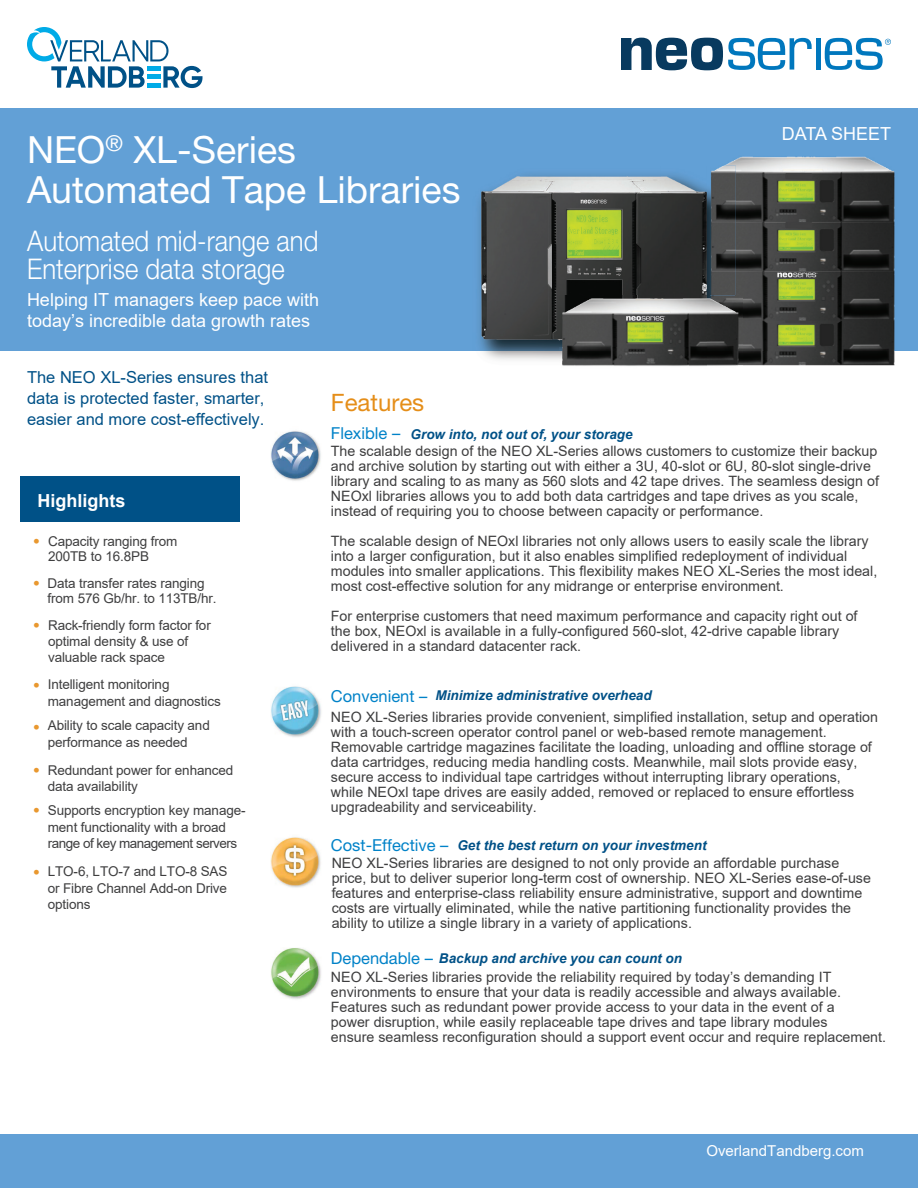
<style>
.page{position:relative;width:918px;height:1188px;background:#fff}
.page>*{position:absolute;margin:0;border:0;box-sizing:border-box;transform-origin:0 0}
.t1{font:37.5px/40.5px "Helvetica Neue LT Std";color:#fff}
.t2{font:300 28.5px/28.5px "Helvetica Neue LT Std";color:#fff;scale:.9 1}
.t3{font:24px "Helvetica Neue LT Std";color:#e58e19}
.t4{font:18px/21px "Arial";color:#fff}
.t5{font:700 18px "Arial";color:#fff}
.t6{font:16.5px/21px "Arial";color:#005187}
.t7{font:15px "Arial";color:#fff}
.t8{font:14.25px/15px "Arial";color:#3e3e3f}
.t9{font:100 14.25px "Helvetica Neue LT Std";color:#3e3e3f}
.t10{font:13.5px/16.2px "Arial";letter-spacing:-.01em;color:#3e3e3f}
.t11{font:italic 700 13.5px "Arial";color:#005187}
.t12{font:100 13.5px "Helvetica Neue LT Std";color:#e9982f}
.s1{font-family:"Helvetica Neue LT Std";font-weight:100;color:#e9982f}
.s2{font-family:"Helvetica Neue LT Std";font-weight:400;font-style:normal;font-size:16.5px;color:#0082c8}
</style>
<div class="page">
<div style="left:0;top:108px;width:918px;height:243px;background:#62a0d6"></div>
<svg style="left:27px;top:27px;width:175px;height:61px"></svg>
<div style="left:0;top:1134px;width:918px;height:54px;background:#62a0d6"></div>
<div style="left:816px;top:38px;width:5px;height:32px;background:#0077bd"></div>
<svg style="left:621px;top:38px;width:191px;height:32px"></svg>
<svg style="left:825px;top:38px;width:66px;height:32px"></svg>
<img style="left:483px;top:351px;width:224px;height:15px">
<img style="left:480px;top:171px;width:227px;height:85px">
<img style="left:480px;top:256px;width:91px;height:45px">
<img style="left:571px;top:256px;width:136px;height:39px">
<img style="left:480px;top:301px;width:79px;height:45px">
<img style="left:271px;top:431px;width:50px;height:50px">
<img style="left:271px;top:686px;width:50px;height:51px">
<img style="left:271px;top:837px;width:50px;height:51px">
<img style="left:271px;top:948px;width:50px;height:51px">
<div style="left:21px;top:476px;width:219px;height:46px;background:#005187"></div>
<img style="left:707px;top:156px;width:188px;height:210px">
<img style="left:710px;top:166px;width:26px;height:129px">
<img style="left:707px;top:166px;width:3px;height:129px">
<img style="left:559px;top:346px;width:148px;height:5px">
<img style="left:559px;top:295px;width:148px;height:51px">
<img style="left:707px;top:295px;width:36px;height:56px">
<h1 class="t1" style="left:27px;top:129px;width:435px">NEO<sup>®</sup> XL-Series<br>Automated Tape Libraries</h1>
<h2 class="t2" style="left:27px;top:226px;width:325px">Automated mid-range and<br>Enterprise data storage</h2>
<p class="t4" style="left:27px;top:289px;width:294px">Helping IT managers keep pace with today’s incredible data growth rates</p>
<p class="t4" style="left:782px;top:124px;width:111px">DATA SHEET</p>
<p class="t6" style="left:27px;top:366px;width:243px">The NEO XL-Series ensures that data is protected faster, smarter, easier and more cost-effectively.</p>
<p class="t5" style="left:37px;top:488px;width:90px">Highlights</p>
<p class="t10" style="left:48px;top:533px;width:131px;line-height:15.5px;text-indent:-15px"><span class="s1">•</span> Capacity ranging from<br>200TB to 16.8PB</p>
<p class="t10" style="left:48px;top:575px;width:170px;line-height:15.5px;text-indent:-15px"><span class="s1">•</span> Data transfer rates ranging from 576 Gb/hr. to 113TB/hr.</p>
<p class="t10" style="left:48px;top:617px;width:164px;text-indent:-15px"><span class="s1">•</span> Rack-friendly form factor for optimal density &amp; use of valuable rack space</p>
<p class="t12" style="left:33px;top:677px;width:8px">•</p>
<p class="t12" style="left:33px;top:719px;width:8px">•</p>
<p class="t10" style="left:48px;top:676px;width:174px">Intelligent monitoring management and diagnostics</p>
<p class="t10" style="left:48px;top:717px;width:164px">Ability to scale capacity and performance as needed</p>
<p class="t10" style="left:48px;top:762px;width:187px;text-indent:-15px"><span class="s1">•</span> Redundant power for enhanced data availability</p>
<p class="t10" style="left:33px;top:802px;width:214px;text-align:center"><span class="s1">•</span> Supports encryption key manage&shy;ment functionality with a broad range of key management servers</p>
<p class="t10" style="left:48px;top:863px;width:181px;text-align:justify">LTO-6, LTO-7 and LTO-8 SAS or Fibre Channel Add-on Drive options</p>
<p class="t12" style="left:33px;top:865px;width:8px">•</p>
<h3 class="t3" style="left:331px;top:388px;width:95px">Features</h3>
<p class="t11" style="left:331px;top:425px;width:303px"><span class="s2">Flexible –</span> Grow into, not out of, your storage</p>
<p class="t8" style="left:331px;top:443px;width:550px">The scalable design of the NEO XL-Series allows customers to customize their backup and archive solution by starting out with either a 3U, 40-slot or 6U, 80-slot single-drive library and scaling to as many as 560 slots and 42 tape drives. The seamless design of NEOxl libraries allows you to add both data cartridges and tape drives as you scale, instead of requiring you to choose between capacity or performance.</p>
<p class="t8" style="left:331px;top:533px;width:548px">The scalable design of NEOxl libraries not only allows users to easily scale the library into a larger configuration, but it also enables simplified redeployment of individual modules into smaller applications. This flexibility makes NEO XL-Series the most ideal, most cost-effective solution for any midrange or enterprise environment.</p>
<p class="t8" style="left:331px;top:608px;width:528px">For enterprise customers that need maximum performance and capacity right out of the box, NEOxl is available in a fully-configured 560-slot, 42-drive capable library delivered in a standard datacenter rack.</p>
<p class="t11" style="left:331px;top:687px;width:322px"><span class="s2">Convenient –</span> Minimize administrative overhead</p>
<p class="t8" style="left:331px;top:710px;width:549px">NEO XL-Series libraries provide convenient, simplified installation, setup and operation with a touch-screen operator control panel or web-based remote management.<br>Removable cartridge magazines facilitate the loading, unloading and offline storage of data cartridges, reducing media handling costs. Meanwhile, mail slots provide easy, secure access to individual tape cartridges without interrupting library operations,<br>while NEOxl tape drives are easily added, removed or replaced to ensure effortless upgradeability and serviceability.</p>
<p class="t9" style="left:829px;top:747px;width:5px">,</p>
<p class="t11" style="left:331px;top:836px;width:377px"><span class="s2">Cost-Effective –</span> Get the best return on your investment</p>
<p class="t8" style="left:332px;top:855px;width:541px">NEO XL-Series libraries are designed to not only provide an affordable purchase price, but to deliver superior long-term cost of ownership. NEO XL-Series ease-of-use features and enterprise-class reliability ensure administrative, support and downtime costs are virtually eliminated, while the native partitioning functionality provides the ability to utilize a single library in a variety of applications.</p>
<p class="t11" style="left:331px;top:949px;width:353px"><span class="s2">Dependable –</span> Backup and archive you can count on</p>
<p class="t8" style="left:331px;top:970px;width:557px">NEO XL-Series libraries provide the reliability required by today’s demanding IT environments to ensure that your data is readily accessible and always available.<br>Features such as redundant power provide access to your data in the event of a<br>power disruption, while easily replaceable tape drives and tape library modules<br>ensure seamless reconfiguration should a support event occur and require replacement.</p>
<p class="t7" style="left:706px;top:1141px;width:159px">OverlandTandberg.com</p>
</div>
